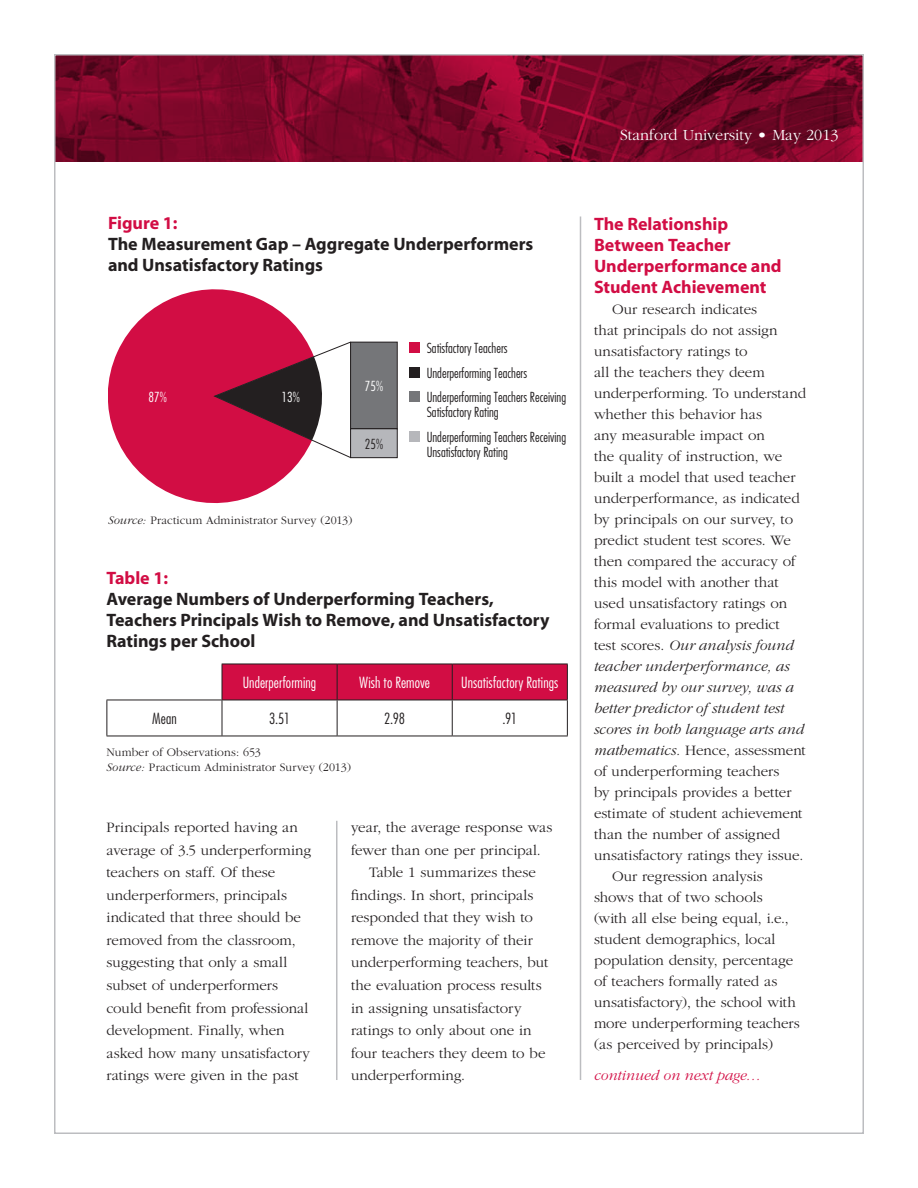
<style>
.page{position:relative;width:918px;height:1188px;background:#fff}
.page>*{position:absolute;margin:0;border:0;box-sizing:border-box;transform-origin:0 0}
.Subhead_1{font:700 18px/21px "Myriad";color:#231f20}
.Subhead_1-2{font:700 18px/21px "Myriad";color:#d20d44}
.t1{font:300 16.2px "Garamond";color:#fff}
.Body_1{font:300 15px/21px "Garamond";color:#231f20}
.Body_1-2{font:300 condensed 15px "Futura";letter-spacing:.005em;color:#fff}
.Body_1-3{font:italic 300 15px "Garamond";color:#d20d44}
.Body_1-4{font:300 condensed 15px "Futura";letter-spacing:-.005em;color:#231f20}
.t2{font:300 condensed 13.5px/24.8px "Futura";color:#231f20}
.t3{font:300 condensed 13.5px "Futura";color:#fff}
.Body_1-5{font:300 12px/15px "Garamond";letter-spacing:.01em;color:#231f20}
.s1{color:#d20d44}
.s2{font-style:italic}
</style>
<div class="page">
<img style="left:57px;top:57px;width:804px;height:105px">
<hr style="left:580px;top:216px;width:1px;height:864px;background:#bcbdc0">
<hr style="left:336px;top:821px;width:2px;height:259px;background:#bcbdc0">
<svg style="left:108px;top:289px;width:199px;height:215px;fill:#d20d44"></svg>
<svg style="left:213px;top:341px;width:139px;height:118px"></svg>
<div style="left:351px;top:342px;width:46px;height:87px;background:#757679"></div>
<div style="left:350px;top:342px;width:48px;height:87px;border:1px solid #231f20"></div>
<div style="left:351px;top:429px;width:46px;height:29px;background:#b6b7bb"></div>
<div style="left:350px;top:428px;width:48px;height:30px;border:1px solid #231f20"></div>
<div style="left:409px;top:342px;width:11px;height:11px;background:#d20d44"></div>
<div style="left:409px;top:367px;width:11px;height:11px;background:#231f20"></div>
<div style="left:409px;top:392px;width:11px;height:10px;background:#757679"></div>
<div style="left:409px;top:431px;width:11px;height:11px;background:#b6b7bb"></div>
<div style="left:223px;top:665px;width:344px;height:35px;background:#d20d44"></div>
<hr style="left:222px;top:664px;width:115px;height:1px;background:#231f20">
<hr style="left:222px;top:664px;width:1px;height:36px;background:#231f20">
<hr style="left:337px;top:664px;width:115px;height:1px;background:#231f20">
<hr style="left:337px;top:664px;width:1px;height:36px;background:#231f20">
<hr style="left:452px;top:664px;width:116px;height:1px;background:#231f20">
<hr style="left:452px;top:664px;width:1px;height:36px;background:#231f20">
<hr style="left:567px;top:664px;width:1px;height:36px;background:#231f20">
<hr style="left:106px;top:700px;width:116px;height:1px;background:#231f20">
<hr style="left:106px;top:700px;width:1px;height:36px;background:#231f20">
<hr style="left:222px;top:700px;width:115px;height:1px;background:#231f20">
<hr style="left:222px;top:700px;width:1px;height:36px;background:#231f20">
<hr style="left:337px;top:700px;width:115px;height:1px;background:#231f20">
<hr style="left:337px;top:700px;width:1px;height:36px;background:#231f20">
<hr style="left:452px;top:700px;width:116px;height:1px;background:#231f20">
<hr style="left:452px;top:700px;width:1px;height:36px;background:#231f20">
<hr style="left:567px;top:700px;width:1px;height:36px;background:#231f20">
<hr style="left:106px;top:736px;width:116px;height:1px;background:#231f20">
<hr style="left:222px;top:736px;width:115px;height:1px;background:#231f20">
<hr style="left:337px;top:736px;width:115px;height:1px;background:#231f20">
<hr style="left:452px;top:736px;width:116px;height:1px;background:#231f20">
<p class="t1" style="left:620px;top:126px;width:220px">Stanford University • May 2013</p>
<p class="Subhead_1" style="left:108px;top:213px;width:427px"><span class="s1">Figure 1:<br></span>The Measurement Gap – Aggregate Underperformers and Unsatisfactory Ratings</p>
<p class="t3" style="left:148px;top:389px;width:20px">87%</p>
<p class="t3" style="left:281px;top:389px;width:20px">13%</p>
<p class="t3" style="left:365px;top:378px;width:20px">75%</p>
<p class="t2" style="left:365px;top:431px;width:20px">25%</p>
<p class="Body_1-5" style="left:108px;top:513px;width:246px"><span class="s2">Source:</span> Practicum Administrator Survey (2013)</p>
<p class="t2" style="left:427px;top:335px;width:141px">Satisfactory Teachers<br>Underperforming Teachers<br>Underperforming Teachers Receiving</p>
<p class="t2" style="left:427px;top:400px;width:141px">Satisfactory Rating<br>Underperforming Teachers Receiving</p>
<p class="t2" style="left:427px;top:440px;width:83px">Unsatisfactory Rating</p>
<p class="Subhead_1" style="left:106px;top:568px;width:445px"><span class="s1">Table 1:<br></span>Average Numbers of Underperforming Teachers,<br>Teachers Principals Wish to Remove, and Unsatisfactory<br>Ratings per School</p>
<p class="Body_1-2" style="left:243px;top:673px;width:75px">Underperforming</p>
<p class="Body_1-2" style="left:359px;top:673px;width:72px">Wish to Remove</p>
<p class="Body_1-2" style="left:461px;top:673px;width:99px">Unsatisfactory Ratings</p>
<p class="Body_1-4" style="left:152px;top:709px;width:26px">Mean</p>
<p class="Body_1-4" style="left:269px;top:709px;width:22px">3.51</p>
<p class="Body_1-4" style="left:384px;top:709px;width:22px">2.98</p>
<p class="Body_1-4" style="left:503px;top:709px;width:16px">.91</p>
<p class="Body_1-5" style="left:106px;top:745px;width:246px">Number of Observations: 653<br><span class="s2">Source:</span> Practicum Administrator Survey (2013)</p>
<p class="Body_1" style="left:106px;top:816px;width:206px;line-height:22.5px">Principals reported having an average of 3.5 underperforming teachers on staff. Of these underperformers, principals indicated that three should be removed from the classroom, suggesting that only a small subset of underperformers could benefit from professional development. Finally, when asked how many unsatisfactory ratings were given in the past</p>
<p class="Body_1" style="left:351px;top:816px;width:203px;line-height:22.5px">year, the average response was fewer than one per principal.</p>
<p class="Body_1" style="left:351px;top:861px;width:199px;line-height:22.5px;text-indent:18px">Table 1 summarizes these findings. In short, principals responded that they wish to remove the majority of their underperforming teachers, but the evaluation process results in assigning unsatisfactory ratings to only about one in four teachers they deem to be underperforming.</p>
<p class="Subhead_1-2" style="left:594px;top:214px;width:189px">The Relationship<br>Between Teacher<br>Underperformance and<br>Student Achievement</p>
<p class="Body_1" style="left:594px;top:299px;width:214px;text-indent:18px">Our research indicates<br>that principals do not assign unsatisfactory ratings to<br>all the teachers they deem underperforming. To understand whether this behavior has<br>any measurable impact on<br>the quality of instruction, we built a model that used teacher underperformance, as indicated by principals on our survey, to predict student test scores. We then compared the accuracy of this model with another that used unsatisfactory ratings on formal evaluations to predict<br>test scores. <span class="s2">Our analysis found teacher underperformance, as measured by our survey, was a better predictor of student test scores in both language arts and mathematics.</span> Hence, assessment of underperforming teachers<br>by principals provides a better estimate of student achievement than the number of assigned unsatisfactory ratings they issue.</p>
<p class="Body_1" style="left:594px;top:866px;width:207px;text-indent:18px">Our regression analysis shows that of two schools<br>(with all else being equal, i.e., student demographics, local population density, percentage of teachers formally rated as unsatisfactory), the school with more underperforming teachers (as perceived by principals)</p>
<p class="Body_1-3" style="left:594px;top:1067px;width:169px">continued on next page…</p>
</div>
